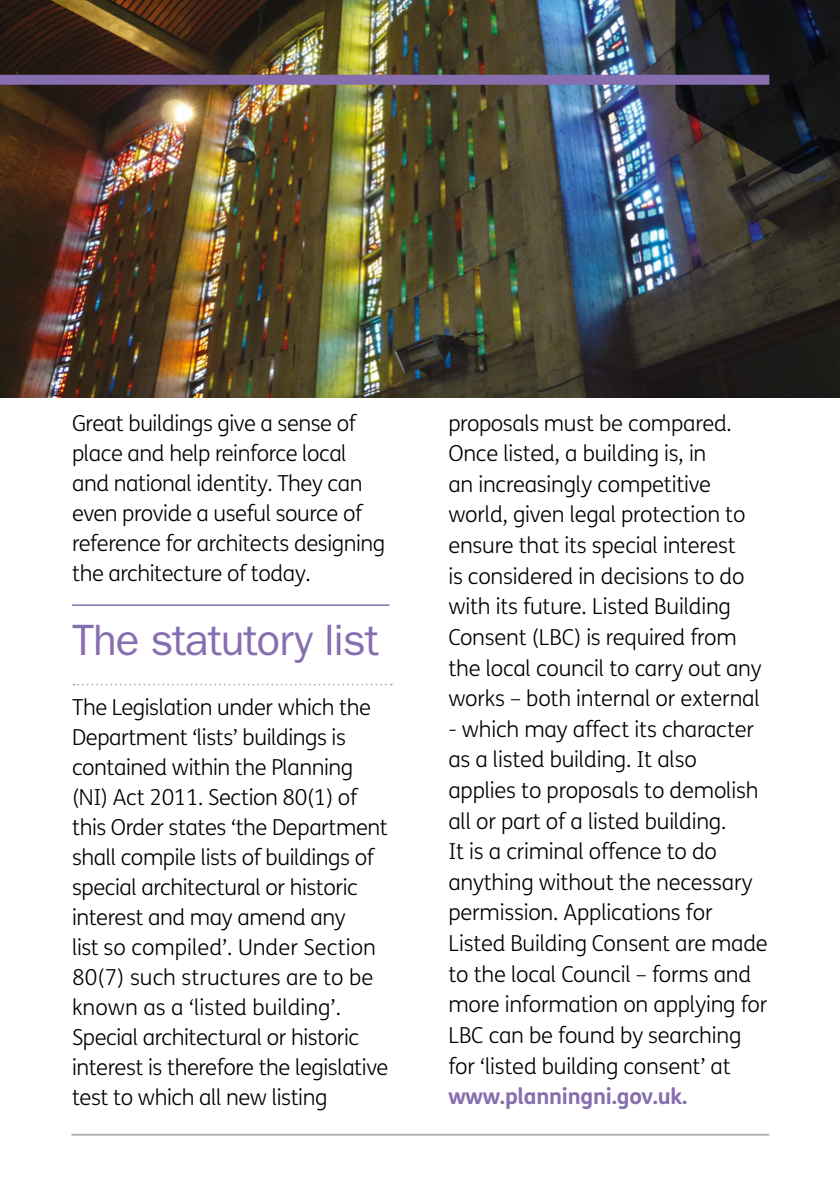
<style>
.page{position:relative;width:840px;height:1191px;background:#fff}
.page>*{position:absolute;margin:0;border:0;box-sizing:border-box;transform-origin:0 0}
.t1{font:44px "ITC Franklin Gothic Std";letter-spacing:-.025em;color:#866eaf}
.t2{font:300 22px/30.6px "FS Me";letter-spacing:-.01em;color:#000}
.t3{font:700 22px "FS Me";letter-spacing:-.01em;color:#866eaf}
</style>
<div class="page">
<svg style="left:73px;top:684px;width:318px;height:1px"></svg>
<hr style="left:72px;top:604px;width:317px;height:2px;background:#866eaf">
<hr style="left:71px;top:1133px;width:697px;height:2px;background:#b1b3b9">
<img style="left:0;top:0;width:839px;height:397px">
<svg style="left:675px;top:0;width:164px;height:176px;background:#1d1d1f"></svg>
<div style="left:0;top:75px;width:768px;height:10px;background:#866eaf"></div>
<p class="t2" style="left:72px;top:407px;width:314px;line-height:30px">Great buildings give a sense of place and help reinforce local and national identity. They can even provide a useful source of reference for architects designing the architecture of today.</p>
<h1 class="t1" style="left:72px;top:614px;width:308px">The statutory list</h1>
<p class="t2" style="left:72px;top:691px;width:317px;line-height:30px">The Legislation under which the<br>Department ‘lists’ buildings is contained within the Planning (NI) Act 2011. Section 80(1) of this Order states ‘the Department shall compile lists of buildings of special architectural or historic interest and may amend any<br>list so compiled’. Under Section<br>80(7) such structures are to be known as a ‘listed building’.<br>Special architectural or historic interest is therefore the legislative test to which all new listing</p>
<p class="t2" style="left:448px;top:407px;width:315px">proposals must be compared.<br>Once listed, a building is, in<br>an increasingly competitive world, given legal protection to ensure that its special interest<br>is considered in decisions to do with its future. Listed Building<br>Consent (LBC) is required from the local council to carry out any works – both internal or external</p>
<p class="t2" style="left:448px;top:713px;width:321px">- which may affect its character as a listed building. It also applies to proposals to demolish all or part of a listed building.<br>It is a criminal offence to do anything without the necessary permission. Applications for<br>Listed Building Consent are made to the local Council – forms and more information on applying for<br>LBC can be found by searching for ‘listed building consent’ at</p>
<h4 class="t3" style="left:448px;top:1079px;width:240px">www.planningni.gov.uk.</h4>
</div>
